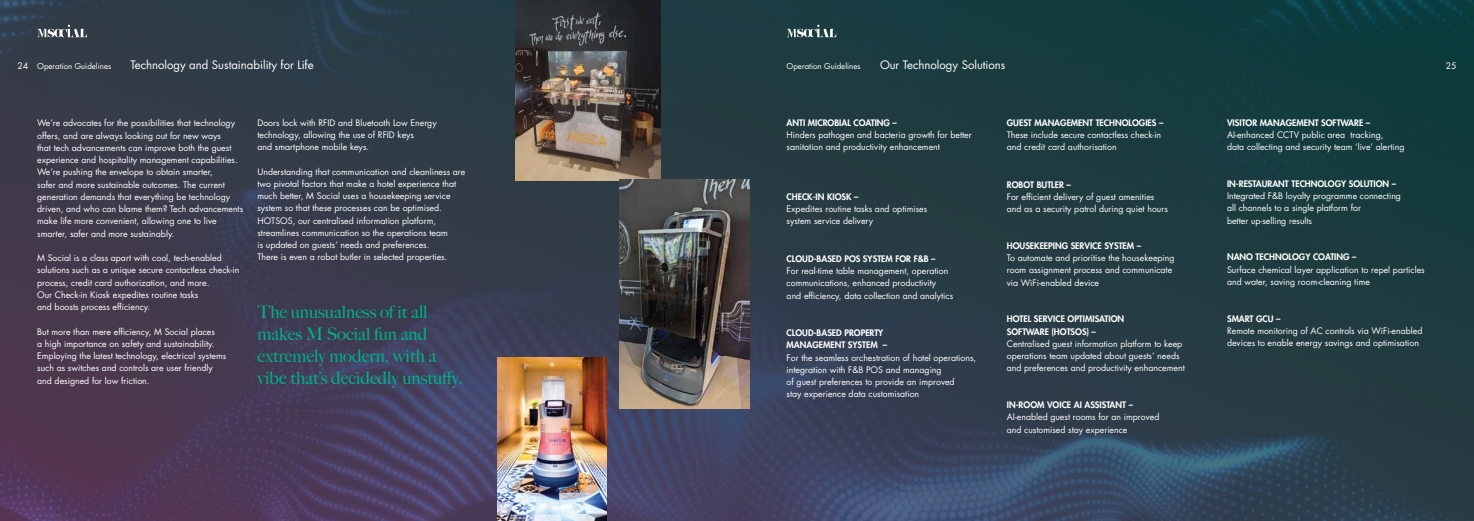
<style>
.page{position:relative;width:1474px;height:521px;background:#fff}
.page>*{position:absolute;margin:0;border:0;box-sizing:border-box;transform-origin:0 0}
.t1{font:500 17.5px/21.9px "Big Caslon";color:#00b387}
.t2{font:11.38px "Futura LT";color:#fff}
.t3{font:8.75px/12.2px "Futura LT";color:#fff}
.t4{font:800 8.75px/12.2px "Futura LT";color:#fff}
.t5{font:7.88px "Futura LT";color:#fff}
</style>
<div class="page">
<img style="left:0;top:0;width:1473px;height:521px">
<svg style="left:37px;top:25px;width:50px;height:12px"></svg>
<img style="left:498px;top:357px;width:109px;height:164px">
<img style="left:515px;top:0;width:145px;height:180px">
<img style="left:619px;top:179px;width:130px;height:229px">
<svg style="left:786px;top:25px;width:50px;height:12px"></svg>
<p class="t5" style="left:37px;top:61px;width:75px">Operation Guidelines</p>
<h2 class="t2" style="left:131px;top:57px;width:184px">Technology and Sustainability for Life</h2>
<p class="t3" style="left:17px;top:59px;width:12px">24</p>
<p class="t5" style="left:786px;top:61px;width:75px">Operation Guidelines</p>
<h2 class="t2" style="left:880px;top:57px;width:127px">Our Technology Solutions</h2>
<p class="t3" style="left:37px;top:117px;width:207px">We’re advocates for the possibilities that technology offers, and are always looking out for new ways<br>that tech advancements can improve both the guest experience and hospitality management capabilities.<br>We’re pushing the envelope to obtain smarter,<br>safer and more sustainable outcomes. The current generation demands that everything be technology driven, and who can blame them? Tech advancements make life more convenient, allowing one to live smarter, safer and more sustainably.</p>
<p class="t3" style="left:37px;top:252px;width:204px">M Social is a class apart with cool, tech-enabled solutions such as a unique secure contactless check-in process, credit card authorization, and more.<br>Our Check-in Kiosk expedites routine tasks<br>and boosts process efficiency.</p>
<p class="t3" style="left:37px;top:325px;width:190px">But more than mere efficiency, M Social places<br>a high importance on safety and sustainability.<br>Employing the latest technology, electrical systems such as switches and controls are user friendly and designed for low friction.</p>
<p class="t3" style="left:257px;top:116px;width:181px">Doors lock with RFID and Bluetooth Low Energy technology, allowing the use of RFID keys<br>and smartphone mobile keys.</p>
<p class="t3" style="left:257px;top:165px;width:209px">Understanding that communication and cleanliness are two pivotal factors that make a hotel experience that much better, M Social uses a housekeeping service system so that these processes can be optimised.<br>HOTSOS, our centralised information platform, streamlines communication so the operations team<br>is updated on guests’ needs and preferences.<br>There is even a robot butler in selected properties.</p>
<h1 class="t1" style="left:257px;top:300px;width:207px">The unusualness of it all makes M Social fun and extremely modern, with a vibe that’s decidedly unstuffy.</h1>
<p class="t4" style="left:786px;top:116px;width:112px">ANTI MICROBIAL COATING –</p>
<p class="t3" style="left:786px;top:129px;width:187px">Hinders pathogen and bacteria growth for better sanitation and productivity enhancement</p>
<p class="t4" style="left:786px;top:190px;width:73px">CHECK-IN KIOSK –</p>
<p class="t3" style="left:786px;top:203px;width:142px">Expedites routine tasks and optimises system service delivery</p>
<p class="t4" style="left:786px;top:252px;width:150px">CLOUD-BASED POS SYSTEM FOR F&amp;B –</p>
<p class="t3" style="left:786px;top:265px;width:168px">For real-time table management, operation communications, enhanced productivity<br>and efficiency, data collection and analytics</p>
<p class="t4" style="left:786px;top:326px;width:102px">CLOUD-BASED PROPERTY<br>MANAGEMENT SYSTEM –</p>
<p class="t3" style="left:786px;top:351px;width:191px">For the seamless orchestration of hotel operations, integration with F&amp;B POS and managing<br>of guest preferences to provide an improved<br>stay experience data customisation</p>
<p class="t4" style="left:1006px;top:116px;width:158px">GUEST MANAGEMENT TECHNOLOGIES –</p>
<p class="t3" style="left:1006px;top:129px;width:156px">These include secure contactless check-in and credit card authorisation</p>
<p class="t4" style="left:1006px;top:178px;width:66px">ROBOT BUTLER –</p>
<p class="t3" style="left:1006px;top:191px;width:162px">For efficient delivery of guest amenities and as a security patrol during quiet hours</p>
<p class="t4" style="left:1226px;top:116px;width:145px">VISITOR MANAGEMENT SOFTWARE –</p>
<p class="t3" style="left:1226px;top:129px;width:179px">AI-enhanced CCTV public area tracking,<br>data collecting and security team ‘live’ alerting</p>
<p class="t4" style="left:1226px;top:177px;width:170px">IN-RESTAURANT TECHNOLOGY SOLUTION –</p>
<p class="t3" style="left:1226px;top:190px;width:175px">Integrated F&amp;B loyalty programme connecting all channels to a single platform for<br>better up-selling results</p>
<p class="t4" style="left:1006px;top:239px;width:136px">HOUSEKEEPING SERVICE SYSTEM –</p>
<p class="t3" style="left:1006px;top:252px;width:169px">To automate and prioritise the housekeeping room assignment process and communicate via WiFi-enabled device</p>
<p class="t4" style="left:1226px;top:251px;width:131px">NANO TECHNOLOGY COATING –</p>
<p class="t3" style="left:1226px;top:263px;width:199px">Surface chemical layer application to repel particles and water, saving room-cleaning time</p>
<p class="t4" style="left:1006px;top:313px;width:119px">HOTEL SERVICE OPTIMISATION<br>SOFTWARE (HOTSOS) –</p>
<p class="t3" style="left:1006px;top:338px;width:179px">Centralised guest information platform to keep operations team updated about guests’ needs and preferences and productivity enhancement</p>
<p class="t4" style="left:1006px;top:399px;width:128px">IN-ROOM VOICE AI ASSISTANT –</p>
<p class="t3" style="left:1006px;top:411px;width:154px">AI-enabled guest rooms for an improved and customised stay experience</p>
<p class="t4" style="left:1226px;top:312px;width:55px">SMART GCU –</p>
<p class="t3" style="left:1226px;top:325px;width:197px">Remote monitoring of AC controls via WiFi-enabled devices to enable energy savings and optimisation</p>
<p class="t3" style="left:1445px;top:59px;width:12px">25</p>
</div>
